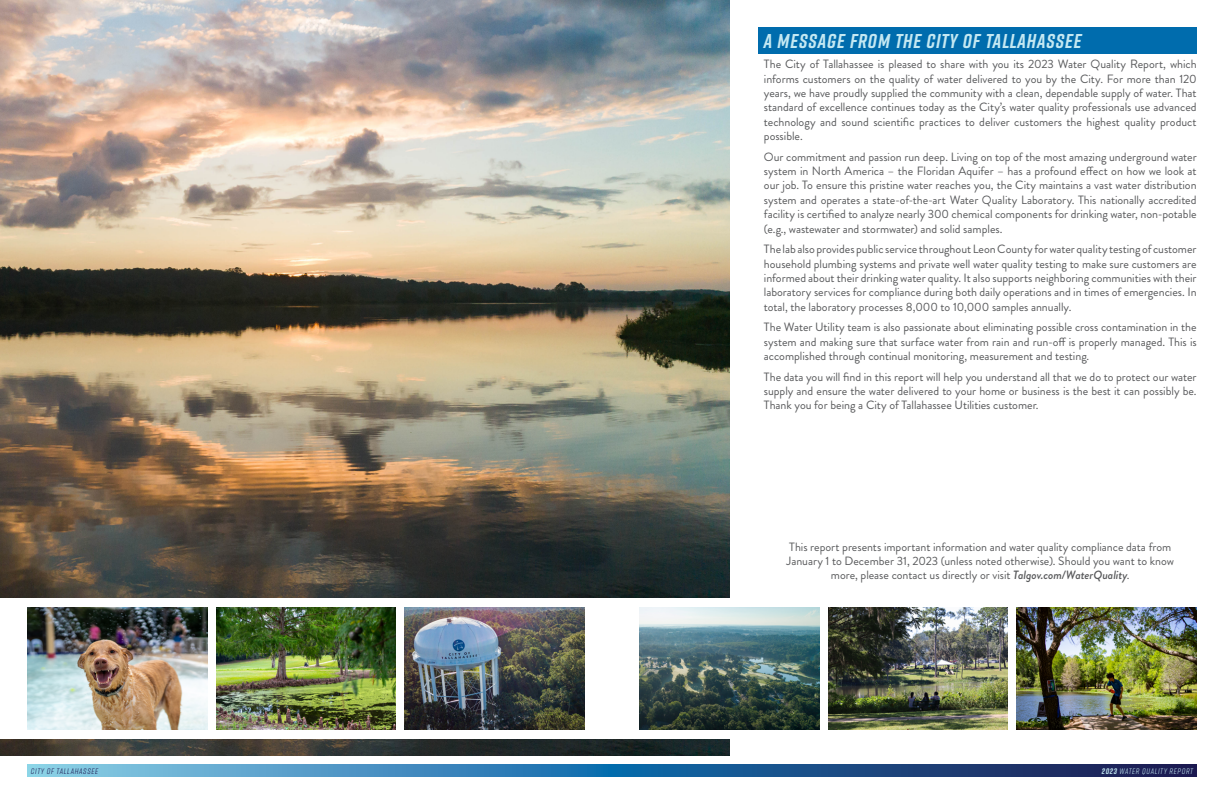
<style>
.page{position:relative;width:1224px;height:792px;background:#fff}
.page>*{position:absolute;margin:0;border:0;box-sizing:border-box;transform-origin:0 0}
.t1{font:italic 700 20px "Rift";letter-spacing:.045em;color:#c4e8f2}
.t2{font:12px/14.4px "Brandon Grotesque";letter-spacing:-.005em;color:#58595b;text-align:justify}
.t3{font:italic 8px "Rift";letter-spacing:.075em;color:#c4e8f2}
.t4{font:italic 8px "Rift";letter-spacing:.085em;color:#1b1850}
.s1{font-weight:500;font-style:italic}
.s2{font-weight:700}
</style>
<div class="page">
<div style="left:759px;top:27px;width:438px;height:27px;background:#006cad"></div>
<img style="left:0;top:0;width:729px;height:598px">
<img style="left:27px;top:608px;width:180px;height:122px">
<img style="left:216px;top:608px;width:180px;height:122px">
<img style="left:405px;top:608px;width:180px;height:122px">
<img style="left:639px;top:608px;width:180px;height:122px">
<img style="left:828px;top:608px;width:180px;height:122px">
<img style="left:1017px;top:608px;width:180px;height:122px">
<img style="left:0;top:739px;width:729px;height:16px">
<svg style="left:27px;top:765px;width:585px;height:12px;background:#519bc8"></svg>
<svg style="left:612px;top:765px;width:585px;height:12px;background:#18417a"></svg>
<h1 class="t1" style="left:764px;top:26px;width:319px">A MESSAGE FROM THE CITY OF TALLAHASSEE</h1>
<p class="t2" style="left:764px;top:57px;width:434px">The City of Tallahassee is pleased to share with you its 2023 Water Quality Report, which informs customers on the quality of water delivered to you by the City. For more than 120 years, we have proudly supplied the community with a clean, dependable supply of water. That standard of excellence continues today as the City’s water quality professionals use advanced technology and sound scientific practices to deliver customers the highest quality product possible.</p>
<p class="t2" style="left:764px;top:150px;width:434px">Our commitment and passion run deep. Living on top of the most amazing underground water system in North America – the Floridan Aquifer – has a profound effect on how we look at our job. To ensure this pristine water reaches you, the City maintains a vast water distribution system and operates a state-of-the-art Water Quality Laboratory. This nationally accredited facility is certified to analyze nearly 300 chemical components for drinking water, non-potable (e.g., wastewater and stormwater) and solid samples.</p>
<p class="t2" style="left:764px;top:242px;width:434px">The lab also provides public service throughout Leon County for water quality testing of customer household plumbing systems and private well water quality testing to make sure customers are informed about their drinking water quality. It also supports neighboring communities with their laboratory services for compliance during both daily operations and in times of emergencies. In total, the laboratory processes 8,000 to 10,000 samples annually.</p>
<p class="t2" style="left:764px;top:320px;width:434px">The Water Utility team is also passionate about eliminating possible cross contamination in the system and making sure that surface water from rain and run-off is properly managed. This is accomplished through continual monitoring, measurement and testing.</p>
<p class="t2" style="left:764px;top:369px;width:434px">The data you will find in this report will help you understand all that we do to protect our water supply and ensure the water delivered to your home or business is the best it can possibly be.<br>Thank you for being a City of Tallahassee Utilities customer.</p>
<p class="t2" style="left:786px;top:539px;width:389px;text-align:center">This report presents important information and water quality compliance data from<br>January 1 to December 31, 2023 (unless noted otherwise). Should you want to know more, please contact us directly or visit <span class="s1">Talgov.com/WaterQuality</span>.</p>
<p class="t4" style="left:31px;top:765px;width:69px">CITY OF TALLAHASSEE</p>
<p class="t3" style="left:1102px;top:765px;width:93px"><span class="s2">2023</span> WATER QUALITY REPORT</p>
</div>
